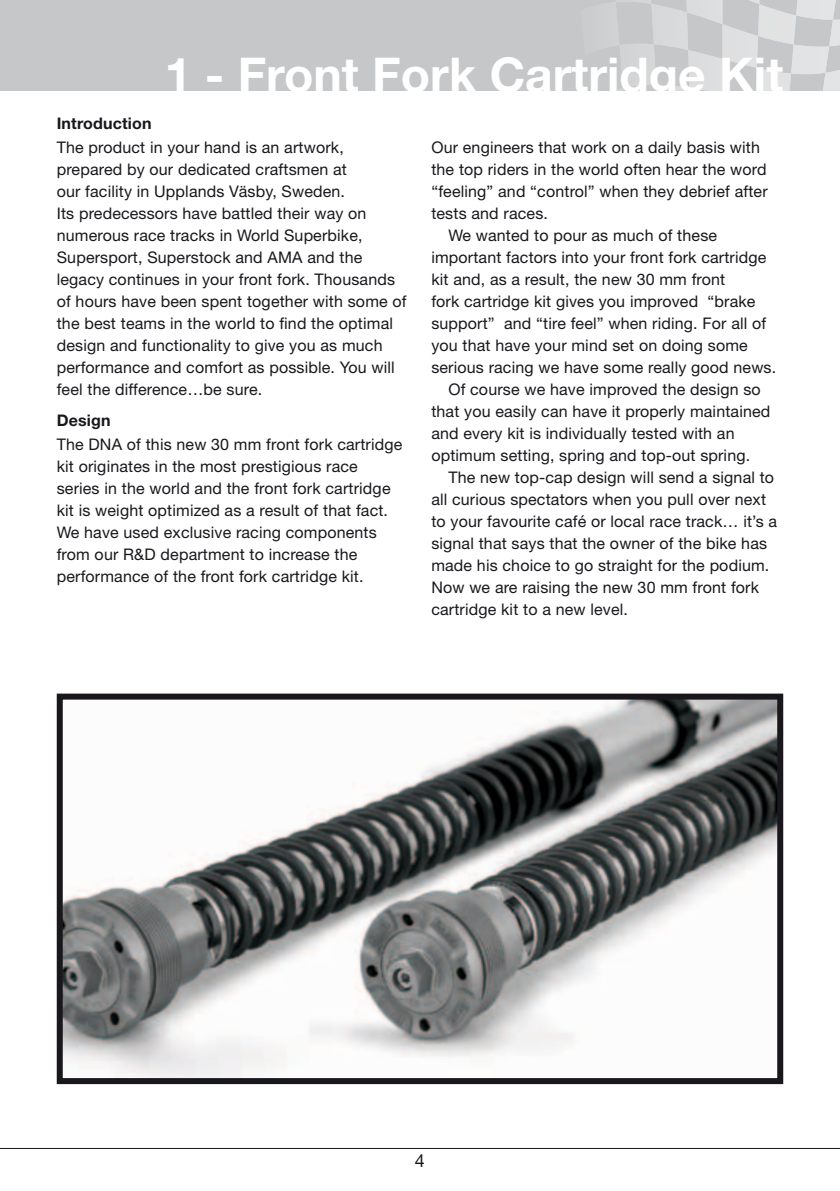
<style>
.page{position:relative;width:840px;height:1191px;background:#fff}
.page>*{position:absolute;margin:0;border:0;box-sizing:border-box;transform-origin:0 0}
.t1{font:700 48px "Helvetica Neue LT Std";color:#fff}
.t2{font:18px "Helvetica Neue LT Std";color:#1a171c}
.t3{font:16px/22px "Helvetica Neue LT Std";letter-spacing:.01em;color:#1a171c}
.t4{font:700 16px "Helvetica Neue LT Std";letter-spacing:.01em;color:#1a171c}
</style>
<div class="page">
<hr style="left:0;top:1148px;width:839px;height:1px;background:#1a171c">
<div style="left:0;top:0;width:839px;height:91px;background:#c6c7c9"></div>
<svg style="left:616px;top:0;width:223px;height:91px"></svg>
<img style="left:64px;top:700px;width:711px;height:377px">
<div style="left:57px;top:693px;width:725px;height:391px;border:6px solid #1a171c"></div>
<h1 class="t1" style="left:165px;top:46px;width:619px">1 - Front Fork Cartridge Kit</h1>
<p class="t4" style="left:57px;top:113px;width:96px">Introduction</p>
<p class="t3" style="left:57px;top:136px;width:351px">The product in your hand is an artwork, prepared by our dedicated craftsmen at<br>our facility in Upplands Väsby, Sweden.<br>Its predecessors have battled their way on numerous race tracks in World Superbike, Supersport, Superstock and AMA and the legacy continues in your front fork. Thousands of hours have been spent together with some of the best teams in the world to find the optimal design and functionality to give you as much performance and comfort as possible. You will feel the difference…be sure.</p>
<p class="t4" style="left:57px;top:410px;width:55px">Design</p>
<p class="t3" style="left:57px;top:433px;width:347px">The DNA of this new 30 mm front fork cartridge kit originates in the most prestigious race series in the world and the front fork cartridge kit is weight optimized as a result of that fact.<br>We have used exclusive racing components from our R&amp;D department to increase the performance of the front fork cartridge kit.</p>
<p class="t3" style="left:431px;top:136px;width:330px">Our engineers that work on a daily basis with</p>
<p class="t3" style="left:431px;top:158px;width:336px">the top riders in the world often hear the word</p>
<p class="t3" style="left:431px;top:180px;width:337px">“feeling” and “control” when they debrief after</p>
<p class="t3" style="left:431px;top:202px;width:118px">tests and races.</p>
<p class="t3" style="left:448px;top:224px;width:270px">We wanted to pour as much of these</p>
<p class="t3" style="left:431px;top:246px;width:336px">important factors into your front fork cartridge</p>
<p class="t3" style="left:431px;top:268px;width:295px">kit and, as a result, the new 30 mm front</p>
<p class="t3" style="left:431px;top:290px;width:325px">fork cartridge kit gives you improved “brake</p>
<p class="t3" style="left:431px;top:312px;width:336px">support” and “tire feel” when riding. For all of</p>
<p class="t3" style="left:431px;top:334px;width:318px">you that have your mind set on doing some</p>
<p class="t3" style="left:431px;top:356px;width:346px">serious racing we have some really good news.</p>
<p class="t3" style="left:448px;top:378px;width:314px">Of course we have improved the design so</p>
<p class="t3" style="left:431px;top:400px;width:340px">that you easily can have it properly maintained</p>
<p class="t3" style="left:431px;top:422px;width:304px">and every kit is individually tested with an</p>
<p class="t3" style="left:431px;top:444px;width:320px">optimum setting, spring and top-out spring.</p>
<p class="t3" style="left:448px;top:466px;width:327px">The new top-cap design will send a signal to</p>
<p class="t3" style="left:431px;top:488px;width:336px">all curious spectators when you pull over next</p>
<p class="t3" style="left:431px;top:510px;width:347px">to your favourite café or local race track… it’s a</p>
<p class="t3" style="left:431px;top:532px;width:337px">signal that says that the owner of the bike has</p>
<p class="t3" style="left:431px;top:554px;width:339px">made his choice to go straight for the podium.</p>
<p class="t3" style="left:431px;top:576px;width:329px">Now we are raising the new 30 mm front fork</p>
<p class="t3" style="left:431px;top:598px;width:198px">cartridge kit to a new level.</p>
<p class="t2" style="left:415px;top:1149px;width:12px">4</p>
</div>
